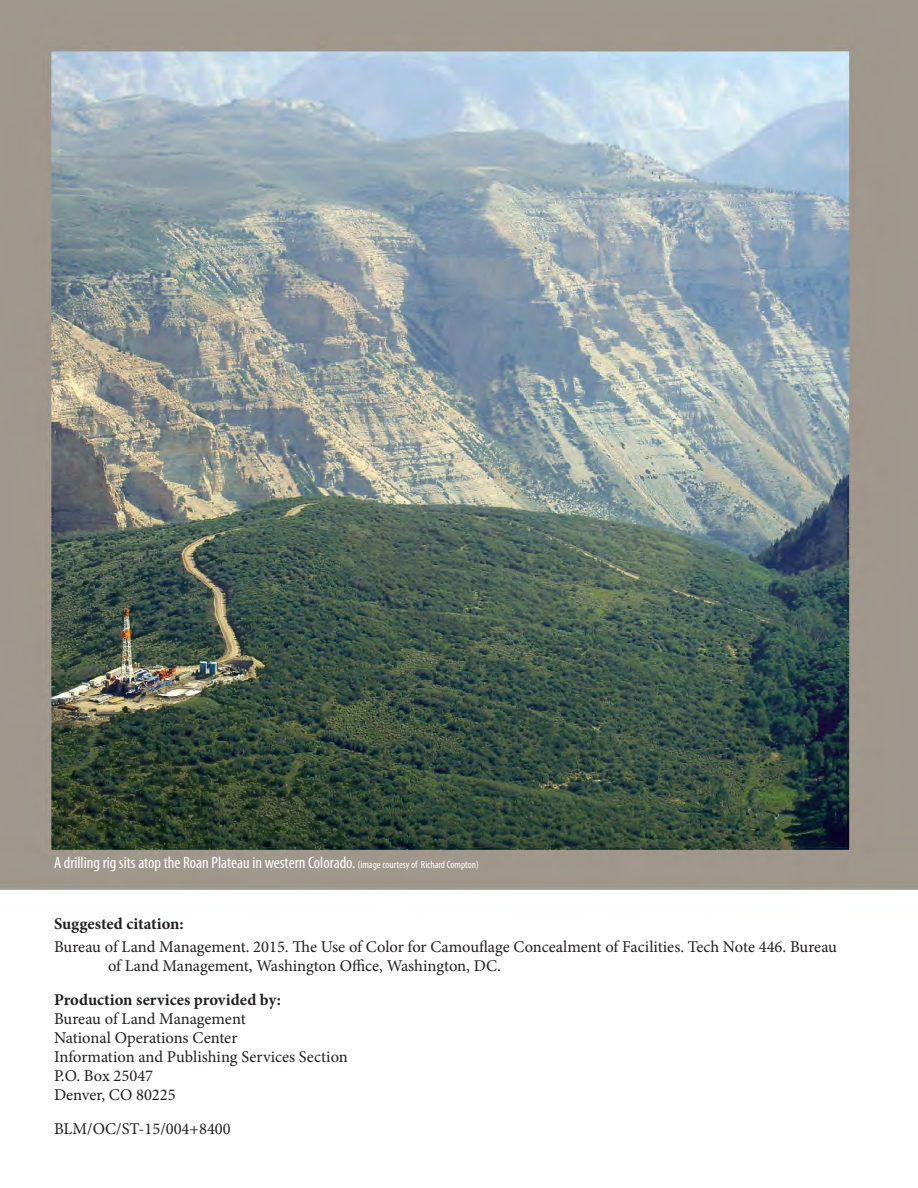
<style>
.page{position:relative;width:918px;height:1188px;background:#fff}
.page>*{position:absolute;margin:0;border:0;box-sizing:border-box;transform-origin:0 0}
.Body_text{font:16.5px/18.9px "Minion Pro";letter-spacing:-.005em;color:#231f20}
.photo_caption{font:condensed 16.5px "Myriad Pro";color:#fff}
.Body_text-2{font:700 16.5px "Minion Pro";color:#231f20}
.s1{font-size:10.5px}
.s2{font-weight:700}
</style>
<div class="page">
<img style="left:0;top:0;width:918px;height:890px">
<p class="photo_caption" style="left:54px;top:852px;width:426px">A drilling rig sits atop the Roan Plateau in western Colorado. <span class="s1">(image courtesy of Richard Compton)</span></p>
<p class="Body_text-2" style="left:54px;top:912px;width:131px">Suggested citation:</p>
<p class="Body_text" style="left:108px;top:937px;width:731px;text-indent:-54px">Bureau of Land Management. 2015. The Use of Color for Camouflage Concealment of Facilities. Tech Note 446. Bureau of Land Management, Washington Office, Washington, DC.</p>
<p class="Body_text" style="left:54px;top:990px;width:295px"><span class="s2">Production services provided by:<br></span>Bureau of Land Management<br>National Operations Center<br>Information and Publishing Services Section<br>P.O. Box 25047<br>Denver, CO 80225</p>
<p class="Body_text" style="left:54px;top:1119px;width:178px">BLM/OC/ST-15/004+8400</p>
</div>
